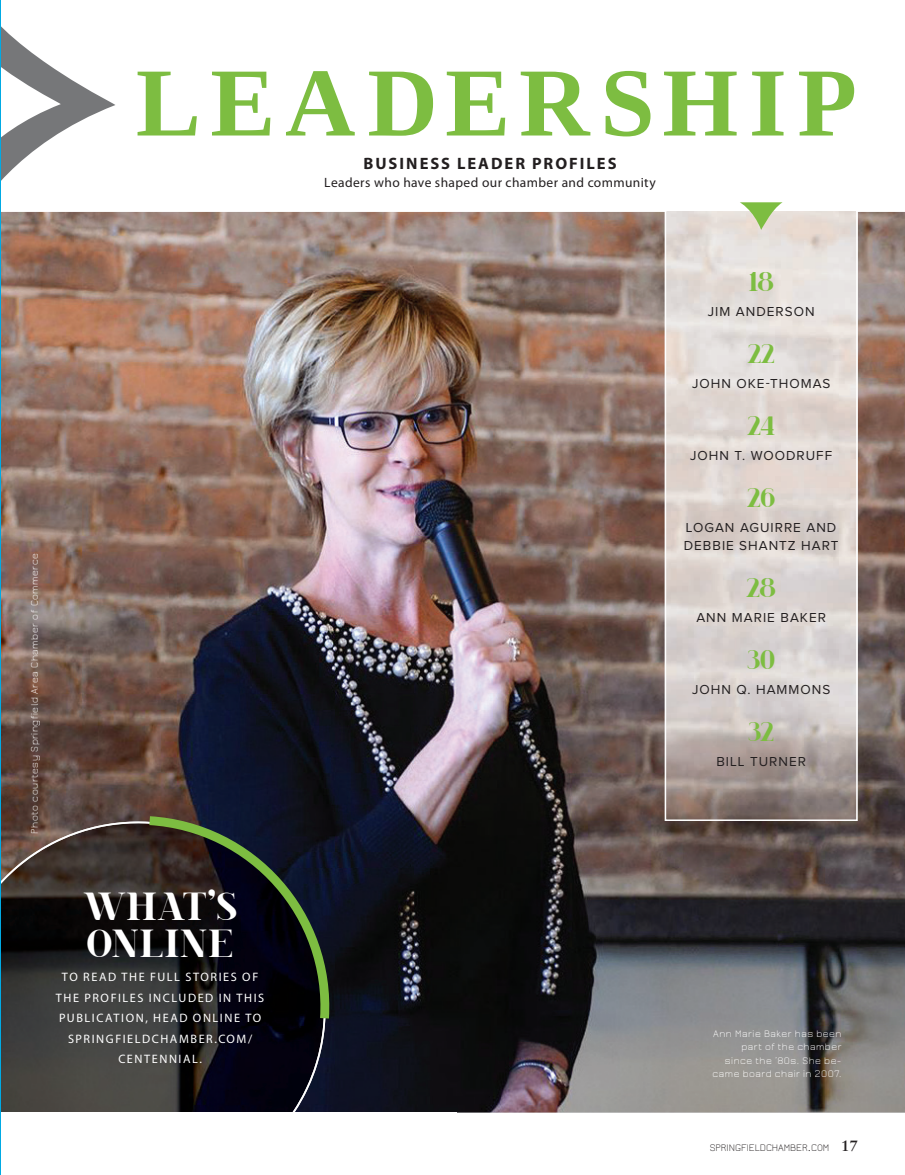
<style>
.page{position:relative;width:905px;height:1175px;background:#fff}
.page>*{position:absolute;margin:0;border:0;box-sizing:border-box;transform-origin:0 0}
.t1{font:700 97.5px "Liberation Serif";color:#7dbd41}
.t2{font:700 40.8px/36.8px "spinwerad";letter-spacing:.025em;color:#fff}
.t3{font:700 27px "spinwerad";color:#7dbd41}
.t4{font:700 16.5px "Myriad Pro";letter-spacing:.12em;color:#231f20}
.t5{font:13.5px/18px "Proxima Nova";letter-spacing:.075em;color:#231f20}
.t6{font:13.5px "Myriad Pro";letter-spacing:.025em;color:#231f20}
.t7{font:12.3px/20.4px "Myriad Pro";letter-spacing:.13em;color:#fff;text-align:center}
.t8{font:300 10.5px/13.5px "Jura";letter-spacing:.05em;color:#fff;text-align:right}
.t9{font:300 10.5px "Jura";color:#231f20}
.s1{font-size:15px}
.s2{font-family:"Sabon LT Std";font-weight:700;font-size:15px}
</style>
<div class="page">
<img style="left:1px;top:212px;width:904px;height:900px">
<svg style="left:664px;top:212px;width:194px;height:610px;background:#d4ccc8"></svg>
<svg style="left:665px;top:202px;width:193px;height:28px"></svg>
<svg style="left:1px;top:796px;width:350px;height:316px;background:#2d2a2c"></svg>
<svg style="left:140px;top:811px;width:193px;height:216px;background:#181b1b"></svg>
<img style="left:0;top:212px;width:1px;height:962px">
<svg style="left:0;top:0;width:115px;height:212px"></svg>
<h1 class="t1" style="left:136px;top:37px;width:720px">LEADERSHIP</h1>
<h3 class="t4" style="left:363px;top:152px;width:255px">BUSINESS LEADER PROFILES</h3>
<p class="t6" style="left:324px;top:174px;width:333px">Leaders who have shaped our chamber and community</p>
<p class="t8" style="left:28px;top:834px;width:282px;rotate:-90deg">Photo courtesy Springfield Area Chamber of Commerce</p>
<h2 class="t2" style="left:83px;top:886px;width:155px">WHAT’S<br>ONLINE</h2>
<p class="t7" style="left:56px;top:967px;width:210px">TO READ THE FULL STORIES OF<br>THE PROFILES INCLUDED IN THIS<br>PUBLICATION, HEAD ONLINE TO<br>SPRINGFIELDCHAMBER.COM/<br>CENTENNIAL.</p>
<h3 class="t3" style="left:748px;top:263px;width:26px">18</h3>
<p class="t5" style="left:707px;top:303px;width:108px">JIM ANDERSON</p>
<h3 class="t3" style="left:747px;top:335px;width:28px">22</h3>
<p class="t5" style="left:692px;top:375px;width:140px">JOHN OKE-THOMAS</p>
<h3 class="t3" style="left:747px;top:407px;width:29px">24</h3>
<p class="t5" style="left:690px;top:447px;width:143px">JOHN T. WOODRUFF</p>
<h3 class="t3" style="left:747px;top:479px;width:30px">26</h3>
<p class="t5" style="left:684px;top:519px;width:156px">LOGAN AGUIRRE AND<br>DEBBIE SHANTZ HART</p>
<h3 class="t3" style="left:746px;top:569px;width:31px">28</h3>
<p class="t5" style="left:696px;top:609px;width:131px">ANN MARIE BAKER</p>
<h3 class="t3" style="left:747px;top:641px;width:29px">30</h3>
<p class="t5" style="left:692px;top:681px;width:140px">JOHN Q. HAMMONS</p>
<h3 class="t3" style="left:748px;top:713px;width:27px">32</h3>
<p class="t5" style="left:716px;top:753px;width:91px">BILL TURNER</p>
<p class="t8" style="left:712px;top:1027px;width:130px">Ann Marie Baker has been part of the chamber since the ’80s. She be&shy;came board chair in 2007.</p>
<p class="t9" style="left:710px;top:1142px;width:150px">SPRINGFIELDCHAMBER<span class="s1">.</span>COM <span class="s2">17</span></p>
</div>
